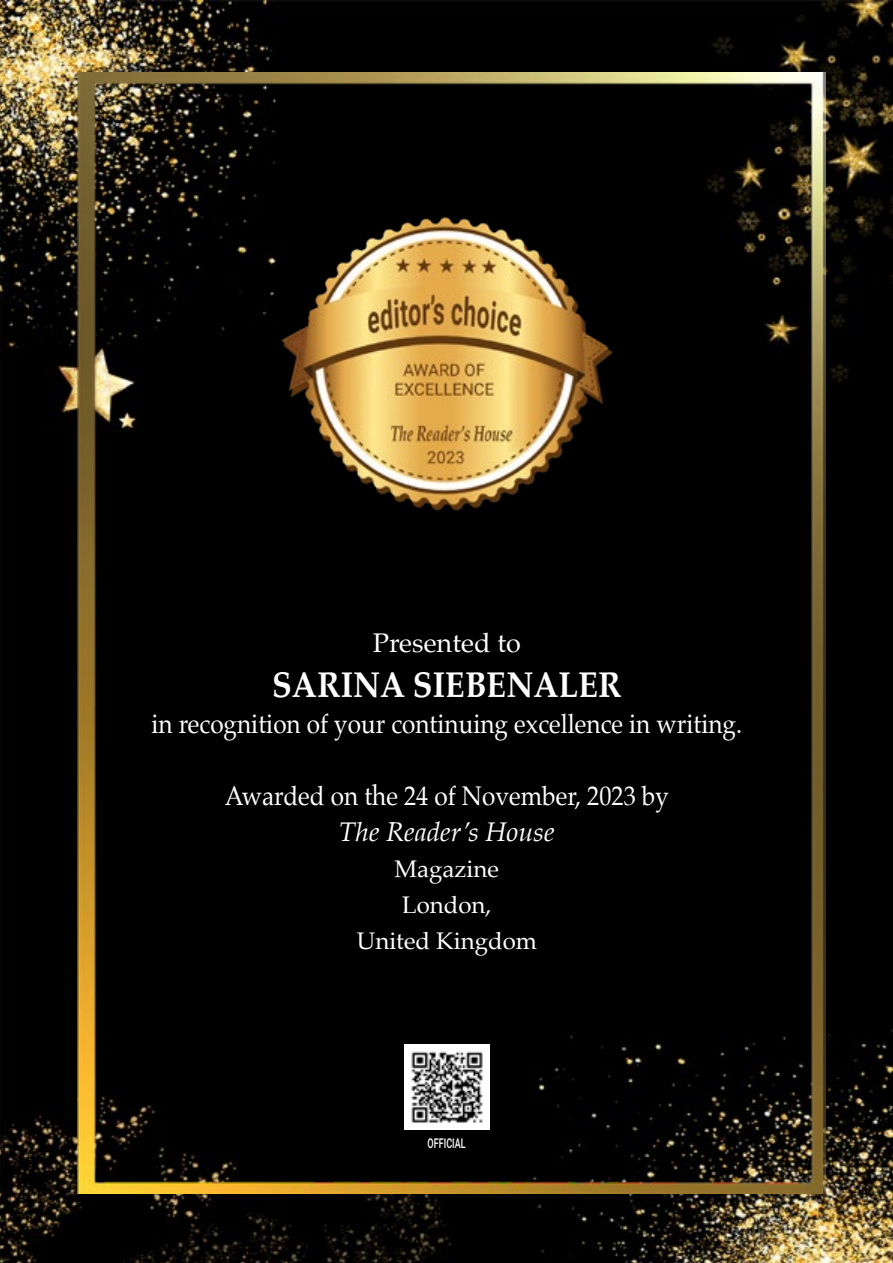
<style>
.page{position:relative;width:893px;height:1263px;background:#fff}
.page>*{position:absolute;margin:0;border:0;box-sizing:border-box;transform-origin:0 0}
.t1{font:700 36px "Palatino";color:#fff;scale:.9 1}
.t2{font:27px "Palatino";color:#fff;scale:.9 1}
.t3{font:italic 27px "Palatino";color:#fff}
.t4{font:27px "Palatino";color:#fff}
.t5{font:24px/36px "Palatino";color:#fff;text-align:center}
.t6{font:500 13.5px "Roboto";color:#fff;scale:.67 1}
</style>
<div class="page">
<img style="left:0;top:0;width:893px;height:1263px">
<img style="left:77px;top:72px;width:749px;height:1122px">
<img style="left:404px;top:1044px;width:85px;height:85px">
<p class="t4" style="left:373px;top:620px;width:150px">Presented to</p>
<h1 class="t1" style="left:272px;top:654px;width:390px">SARINA SIEBENALER</h1>
<p class="t2" style="left:151px;top:701px;width:658px">in recognition of your continuing excellence in writing.</p>
<p class="t2" style="left:225px;top:773px;width:495px">Awarded on the 24 of November, 2023 by</p>
<p class="t3" style="left:339px;top:809px;width:217px">The Reader’s House</p>
<p class="t5" style="left:357px;top:850px;width:182px">Magazine<br>London,<br>United Kingdom</p>
<p class="t6" style="left:428px;top:1133px;width:58px">OFFICIAL</p>
</div>
